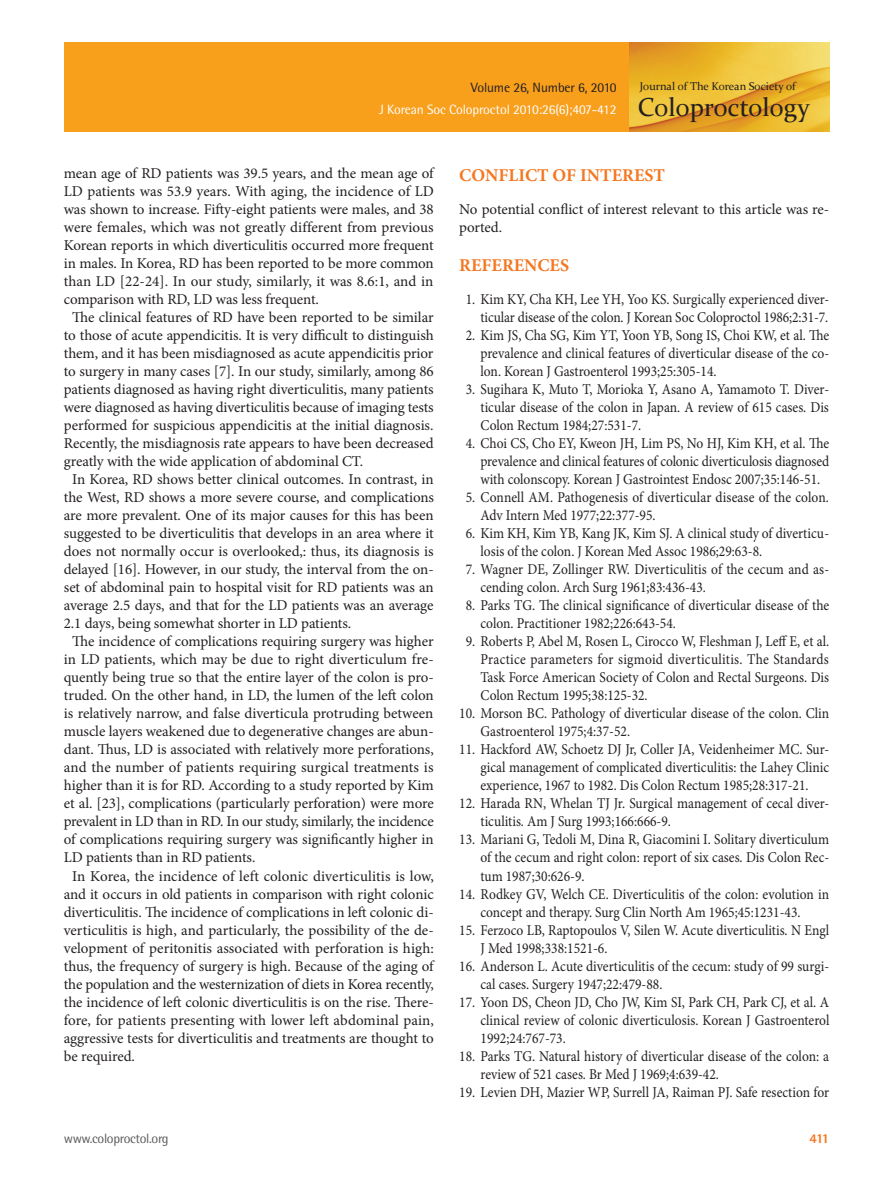
<style>
.page{position:relative;width:893px;height:1191px;background:#fff}
.page>*{position:absolute;margin:0;border:0;box-sizing:border-box;transform-origin:0 0}
.t1{font:25.95px "Constantia";color:#231f20}
.t2{font:700 18px "Minion Pro";color:#f47721}
.t3{font:15px/18px "Minion Pro";letter-spacing:-.005em;color:#231f20}
.t4{font:15px/18px "Minion Pro";letter-spacing:-.005em;color:#231f20;scale:.9 1}
.t5{font:13.5px "Rotis Semi Sans Std";letter-spacing:-.01em;color:#fff}
.t6{font:13.5px "Rotis Semi Sans Std";letter-spacing:-.01em;color:#231f20}
.t7{font:13.5px "Rotis Semi Sans Std";letter-spacing:-.025em;color:#57585a}
.t8{font:800 13.5px "Rotis Semi Sans Std";color:#f47721}
.t9{font:11.25px "Constantia";color:#231f20}
</style>
<div class="page">
<div style="left:64px;top:43px;width:565px;height:89px;background:#f89f1c"></div>
<img style="left:629px;top:43px;width:200px;height:89px">
<p class="t6" style="left:471px;top:80px;width:147px">Volume 26, Number 6, 2010</p>
<p class="t5" style="left:379px;top:102px;width:239px">J Korean Soc Coloproctol 2010:26(6);407-412</p>
<p class="t9" style="left:640px;top:79px;width:157px">Journal of The Korean Society of</p>
<h1 class="t1" style="left:638px;top:90px;width:174px">Coloproctology</h1>
<p class="t3" style="left:64px;top:164px;width:371px">mean age of RD patients was 39.5 years, and the mean age of</p>
<p class="t3" style="left:64px;top:182px;width:372px">LD patients was 53.9 years. With aging, the incidence of LD</p>
<p class="t3" style="left:64px;top:200px;width:371px">was shown to increase. Fifty-eight patients were males, and 38</p>
<p class="t3" style="left:64px;top:218px;width:371px">were females, which was not greatly different from previous</p>
<p class="t3" style="left:64px;top:236px;width:371px">Korean reports in which diverticulitis occurred more frequent</p>
<p class="t3" style="left:64px;top:254px;width:371px">in males. In Korea, RD has been reported to be more common</p>
<p class="t3" style="left:64px;top:272px;width:371px">than LD [22-24]. In our study, similarly, it was 8.6:1, and in</p>
<p class="t3" style="left:64px;top:290px;width:257px">comparison with RD, LD was less frequent.</p>
<p class="t3" style="left:72px;top:308px;width:363px">The clinical features of RD have been reported to be similar</p>
<p class="t3" style="left:64px;top:326px;width:371px">to those of acute appendicitis. It is very difficult to distinguish</p>
<p class="t3" style="left:64px;top:344px;width:371px">them, and it has been misdiagnosed as acute appendicitis prior</p>
<p class="t3" style="left:64px;top:362px;width:371px">to surgery in many cases [7]. In our study, similarly, among 86</p>
<p class="t3" style="left:64px;top:380px;width:371px">patients diagnosed as having right diverticulitis, many patients</p>
<p class="t3" style="left:64px;top:398px;width:371px">were diagnosed as having diverticulitis because of imaging tests</p>
<p class="t3" style="left:64px;top:416px;width:371px">performed for suspicious appendicitis at the initial diagnosis.</p>
<p class="t3" style="left:64px;top:434px;width:372px">Recently, the misdiagnosis rate appears to have been decreased</p>
<p class="t3" style="left:64px;top:452px;width:301px">greatly with the wide application of abdominal CT.</p>
<p class="t3" style="left:72px;top:470px;width:363px">In Korea, RD shows better clinical outcomes. In contrast, in</p>
<p class="t3" style="left:64px;top:488px;width:372px">the West, RD shows a more severe course, and complications</p>
<p class="t3" style="left:64px;top:506px;width:371px">are more prevalent. One of its major causes for this has been</p>
<p class="t3" style="left:64px;top:524px;width:371px">suggested to be diverticulitis that develops in an area where it</p>
<p class="t3" style="left:64px;top:542px;width:371px">does not normally occur is overlooked,: thus, its diagnosis is</p>
<p class="t3" style="left:64px;top:560px;width:371px">delayed [16]. However, in our study, the interval from the on-</p>
<p class="t3" style="left:64px;top:578px;width:371px">set of abdominal pain to hospital visit for RD patients was an</p>
<p class="t3" style="left:64px;top:596px;width:371px">average 2.5 days, and that for the LD patients was an average</p>
<p class="t3" style="left:64px;top:614px;width:289px">2.1 days, being somewhat shorter in LD patients.</p>
<p class="t3" style="left:72px;top:632px;width:363px">The incidence of complications requiring surgery was higher</p>
<p class="t3" style="left:64px;top:650px;width:371px">in LD patients, which may be due to right diverticulum fre-</p>
<p class="t3" style="left:64px;top:668px;width:371px">quently being true so that the entire layer of the colon is pro-</p>
<p class="t3" style="left:64px;top:686px;width:371px">truded. On the other hand, in LD, the lumen of the left colon</p>
<p class="t3" style="left:64px;top:704px;width:371px">is relatively narrow, and false diverticula protruding between</p>
<p class="t3" style="left:64px;top:722px;width:371px">muscle layers weakened due to degenerative changes are abun-</p>
<p class="t3" style="left:64px;top:740px;width:371px">dant. Thus, LD is associated with relatively more perforations,</p>
<p class="t3" style="left:64px;top:758px;width:371px">and the number of patients requiring surgical treatments is</p>
<p class="t3" style="left:64px;top:776px;width:371px">higher than it is for RD. According to a study reported by Kim</p>
<p class="t3" style="left:64px;top:794px;width:371px">et al. [23], complications (particularly perforation) were more</p>
<p class="t3" style="left:64px;top:812px;width:371px">prevalent in LD than in RD. In our study, similarly, the incidence</p>
<p class="t3" style="left:64px;top:830px;width:371px">of complications requiring surgery was significantly higher in</p>
<p class="t3" style="left:64px;top:848px;width:193px">LD patients than in RD patients.</p>
<p class="t3" style="left:72px;top:866px;width:363px">In Korea, the incidence of left colonic diverticulitis is low,</p>
<p class="t3" style="left:64px;top:884px;width:371px">and it occurs in old patients in comparison with right colonic</p>
<p class="t3" style="left:64px;top:902px;width:371px">diverticulitis. The incidence of complications in left colonic di-</p>
<p class="t3" style="left:64px;top:920px;width:371px">verticulitis is high, and particularly, the possibility of the de-</p>
<p class="t3" style="left:64px;top:938px;width:372px">velopment of peritonitis associated with perforation is high:</p>
<p class="t3" style="left:64px;top:956px;width:371px">thus, the frequency of surgery is high. Because of the aging of</p>
<p class="t3" style="left:64px;top:974px;width:372px">the population and the westernization of diets in Korea recently,</p>
<p class="t3" style="left:64px;top:992px;width:371px">the incidence of left colonic diverticulitis is on the rise. There-</p>
<p class="t3" style="left:64px;top:1010px;width:372px">fore, for patients presenting with lower left abdominal pain,</p>
<p class="t3" style="left:64px;top:1028px;width:371px">aggressive tests for diverticulitis and treatments are thought to</p>
<p class="t3" style="left:64px;top:1046px;width:73px">be required.</p>
<p class="t2" style="left:459px;top:162px;width:207px">CONFLICT OF INTEREST</p>
<p class="t3" style="left:459px;top:200px;width:371px">No potential conflict of interest relevant to this article was re&shy;ported.</p>
<p class="t2" style="left:459px;top:252px;width:111px">REFERENCES</p>
<p class="t4" style="left:466px;top:290px;width:405px;text-align:right">1. Kim KY, Cha KH, Lee YH, Yoo KS. Surgically experienced diver&shy;ticular disease of the colon. J Korean Soc Coloproctol 1986;2:31-7.</p>
<p class="t4" style="left:480px;top:326px;width:389px;text-align:justify;text-indent:-15px">2. Kim JS, Cha SG, Kim YT, Yoon YB, Song IS, Choi KW, et al. The prevalence and clinical features of diverticular disease of the co&shy;lon. Korean J Gastroenterol 1993;25:305-14.</p>
<p class="t4" style="left:480px;top:380px;width:389px;text-align:justify;text-indent:-15px">3. Sugihara K, Muto T, Morioka Y, Asano A, Yamamoto T. Diver&shy;ticular disease of the colon in Japan. A review of 615 cases. Dis Colon Rectum 1984;27:531-7.</p>
<p class="t4" style="left:480px;top:434px;width:389px;text-align:justify;text-indent:-15px">4. Choi CS, Cho EY, Kweon JH, Lim PS, No HJ, Kim KH, et al. The prevalence and clinical features of colonic diverticulosis diagnosed with colonscopy. Korean J Gastrointest Endosc 2007;35:146-51.</p>
<p class="t4" style="left:480px;top:488px;width:389px;text-indent:-15px">5. Connell AM. Pathogenesis of diverticular disease of the colon.<br>Adv Intern Med 1977;22:377-95.</p>
<p class="t4" style="left:480px;top:524px;width:389px;text-indent:-15px">6. Kim KH, Kim YB, Kang JK, Kim SJ. A clinical study of diverticu&shy;losis of the colon. J Korean Med Assoc 1986;29:63-8.</p>
<p class="t4" style="left:480px;top:560px;width:389px;text-indent:-15px">7. Wagner DE, Zollinger RW. Diverticulitis of the cecum and as&shy;cending colon. Arch Surg 1961;83:436-43.</p>
<p class="t4" style="left:480px;top:596px;width:389px;text-indent:-15px">8. Parks TG. The clinical significance of diverticular disease of the colon. Practitioner 1982;226:643-54.</p>
<p class="t4" style="left:480px;top:632px;width:389px;text-align:justify;text-indent:-15px">9. Roberts P, Abel M, Rosen L, Cirocco W, Fleshman J, Leff E, et al.<br>Practice parameters for sigmoid diverticulitis. The Standards Task Force American Society of Colon and Rectal Surgeons. Dis Colon Rectum 1995;38:125-32.</p>
<p class="t4" style="left:480px;top:704px;width:389px;text-indent:-21px">10. Morson BC. Pathology of diverticular disease of the colon. Clin<br>Gastroenterol 1975;4:37-52.</p>
<p class="t4" style="left:480px;top:740px;width:389px;text-align:justify;text-indent:-21px">11. Hackford AW, Schoetz DJ Jr, Coller JA, Veidenheimer MC. Sur&shy;gical management of complicated diverticulitis: the Lahey Clinic experience, 1967 to 1982. Dis Colon Rectum 1985;28:317-21.</p>
<p class="t4" style="left:480px;top:794px;width:389px;text-indent:-21px">12. Harada RN, Whelan TJ Jr. Surgical management of cecal diver&shy;ticulitis. Am J Surg 1993;166:666-9.</p>
<p class="t4" style="left:480px;top:830px;width:389px;text-align:justify;text-indent:-21px">13. Mariani G, Tedoli M, Dina R, Giacomini I. Solitary diverticulum of the cecum and right colon: report of six cases. Dis Colon Rec&shy;tum 1987;30:626-9.</p>
<p class="t4" style="left:459px;top:884px;width:413px;text-align:center">14. Rodkey GV, Welch CE. Diverticulitis of the colon: evolution in concept and therapy. Surg Clin North Am 1965;45:1231-43.</p>
<p class="t4" style="left:480px;top:920px;width:389px;text-indent:-21px">15. Ferzoco LB, Raptopoulos V, Silen W. Acute diverticulitis. N Engl<br>J Med 1998;338:1521-6.</p>
<p class="t4" style="left:480px;top:956px;width:389px;text-indent:-21px">16. Anderson L. Acute diverticulitis of the cecum: study of 99 surgi&shy;cal cases. Surgery 1947;22:479-88.</p>
<p class="t4" style="left:480px;top:992px;width:389px;text-align:justify;text-indent:-21px">17. Yoon DS, Cheon JD, Cho JW, Kim SI, Park CH, Park CJ, et al. A clinical review of colonic diverticulosis. Korean J Gastroenterol 1992;24:767-73.</p>
<p class="t4" style="left:480px;top:1046px;width:389px;text-indent:-21px">18. Parks TG. Natural history of diverticular disease of the colon: a review of 521 cases. Br Med J 1969;4:639-42.</p>
<p class="t4" style="left:459px;top:1082px;width:413px">19. Levien DH, Mazier WP, Surrell JA, Raiman PJ. Safe resection for</p>
<p class="t7" style="left:64px;top:1130px;width:106px">www.coloproctol.org</p>
<p class="t8" style="left:809px;top:1129px;width:21px">411</p>
</div>
